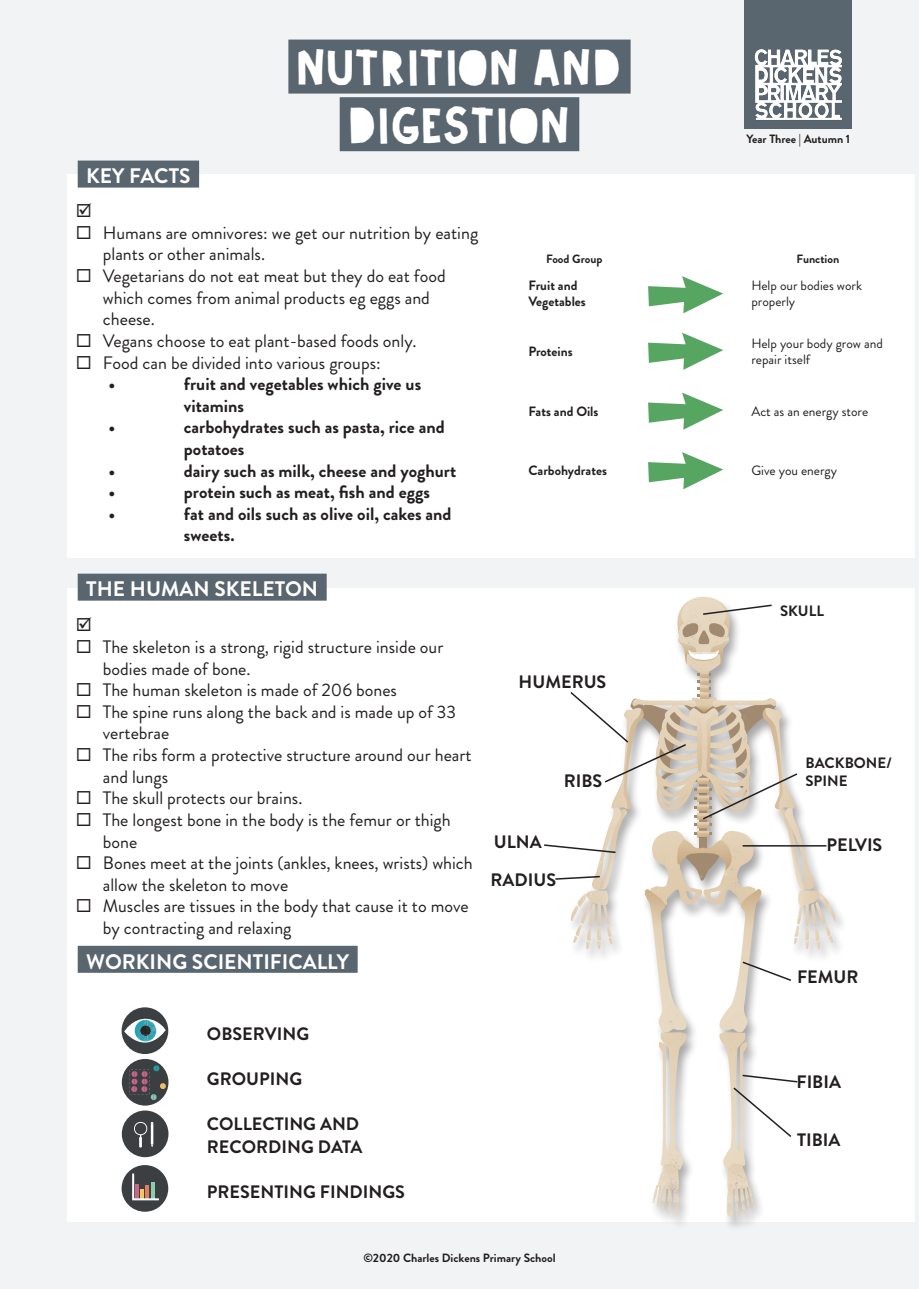
<style>
.page{position:relative;width:919px;height:1289px;background:#fff}
.page>*{position:absolute;margin:0;border:0;box-sizing:border-box;transform-origin:0 0}
.t1{font:48px "Paperland";color:#fff}
.t2{font:700 21px "Brandon Grotesque";color:#fff}
.t3{font:18px/21.6px "Brandon Grotesque";color:#231f20}
.t4{font:700 18px/21.6px "Brandon Grotesque";color:#231f20}
.t5{font:700 15px "Brandon Grotesque";color:#231f20}
.t6{font:13.5px/16.2px "Brandon Grotesque";color:#231f20}
.t7{font:700 13.5px/16.2px "Brandon Grotesque";color:#231f20}
.t8{font:700 12px "Brandon Grotesque";color:#231f20}
</style>
<div class="page">
<div style="left:0;top:0;width:918px;height:1288px;background:#f2f3f4"></div>
<div style="left:288px;top:40px;width:342px;height:54px;background:#59666f"></div>
<div style="left:339px;top:97px;width:240px;height:54px;background:#59666f"></div>
<div style="left:744px;top:0;width:108px;height:129px;background:#59666f"></div>
<img style="left:754px;top:49px;width:88px;height:71px">
<div style="left:67px;top:174px;width:847px;height:384px;background:#fff"></div>
<div style="left:78px;top:160px;width:121px;height:27px;background:#59666f"></div>
<svg style="left:648px;top:276px;width:75px;height:37px"></svg>
<svg style="left:648px;top:333px;width:75px;height:37px"></svg>
<svg style="left:648px;top:392px;width:75px;height:37px"></svg>
<svg style="left:648px;top:452px;width:75px;height:37px"></svg>
<div style="left:67px;top:588px;width:847px;height:634px;background:#fff"></div>
<div style="left:567px;top:597px;width:280px;height:635px;background:#231f20;opacity:.4"></div>
<div style="left:78px;top:573px;width:248px;height:27px;background:#59666f"></div>
<svg style="left:544px;top:596px;width:291px;height:621px"></svg>
<div style="left:78px;top:945px;width:279px;height:27px;background:#59666f"></div>
<svg style="left:122px;top:1008px;width:44px;height:45px"></svg>
<div style="left:122px;top:1058px;width:46px;height:47px;background:#3b3f41;border-radius:50%"></div>
<svg style="left:129px;top:1065px;width:37px;height:35px"></svg>
<div style="left:122px;top:1110px;width:46px;height:47px;background:#3b3f41;border-radius:50%"></div>
<svg style="left:134px;top:1122px;width:19px;height:25px"></svg>
<div style="left:122px;top:1164px;width:46px;height:47px;background:#3b3f41;border-radius:50%"></div>
<svg style="left:132px;top:1171px;width:29px;height:30px"></svg>
<p class="t2" style="left:86px;top:161px;width:106px">KEY FACTS</p>
<p class="t1" style="left:297px;top:34px;width:327px">NUTRITION AND</p>
<p class="t1" style="left:348px;top:92px;width:224px">DIGESTION</p>
<p class="t8" style="left:746px;top:130px;width:105px">Year Three | Autumn 1</p>
<p class="t3" style="left:103px;top:222px;width:377px">Humans are omnivores: we get our nutrition by eating plants or other animals.</p>
<p class="t3" style="left:103px;top:265px;width:344px">Vegetarians do not eat meat but they do eat food which comes from animal products eg eggs and cheese.</p>
<p class="t3" style="left:103px;top:330px;width:315px">Vegans choose to eat plant-based foods only.</p>
<p class="t3" style="left:103px;top:352px;width:279px">Food can be divided into various groups:</p>
<p class="t4" style="left:108px;top:373px;width:9px">•</p>
<p class="t4" style="left:184px;top:373px;width:239px">fruit and vegetables which give us vitamins</p>
<p class="t4" style="left:108px;top:416px;width:9px">•</p>
<p class="t4" style="left:184px;top:416px;width:262px">carbohydrates such as pasta, rice and potatoes</p>
<p class="t4" style="left:108px;top:460px;width:9px">•</p>
<p class="t4" style="left:184px;top:460px;width:274px">dairy such as milk, cheese and yoghurt</p>
<p class="t4" style="left:108px;top:481px;width:9px">•</p>
<p class="t4" style="left:184px;top:481px;width:247px">protein such as meat, fish and eggs</p>
<p class="t4" style="left:108px;top:503px;width:9px">•</p>
<p class="t4" style="left:184px;top:503px;width:269px">fat and oils such as olive oil, cakes and sweets.</p>
<p class="t8" style="left:546px;top:250px;width:58px">Food Group</p>
<p class="t8" style="left:796px;top:250px;width:44px">Function</p>
<p class="t7" style="left:528px;top:277px;width:59px">Fruit and<br>Vegetables</p>
<p class="t7" style="left:528px;top:343px;width:46px">Proteins</p>
<p class="t7" style="left:528px;top:403px;width:71px">Fats and Oils</p>
<p class="t7" style="left:528px;top:463px;width:80px">Carbohydrates</p>
<p class="t6" style="left:751px;top:277px;width:112px">Help our bodies work properly</p>
<p class="t6" style="left:751px;top:335px;width:133px">Help your body grow and repair itself</p>
<p class="t6" style="left:751px;top:403px;width:118px">Act as an energy store</p>
<p class="t6" style="left:751px;top:463px;width:87px">Give you energy</p>
<p class="t2" style="left:86px;top:574px;width:233px">THE HUMAN SKELETON</p>
<p class="t3" style="left:103px;top:636px;width:342px">The skeleton is a strong, rigid structure inside our bodies made of bone.</p>
<p class="t3" style="left:103px;top:679px;width:295px">The human skeleton is made of 206 bones</p>
<p class="t3" style="left:103px;top:701px;width:354px">The spine runs along the back and is made up of 33 vertebrae</p>
<p class="t3" style="left:103px;top:744px;width:370px">The ribs form a protective structure around our heart and lungs</p>
<p class="t3" style="left:103px;top:787px;width:201px">The skull protects our brains.</p>
<p class="t3" style="left:103px;top:809px;width:349px">The longest bone in the body is the femur or thigh bone</p>
<p class="t3" style="left:103px;top:852px;width:371px">Bones meet at the joints (ankles, knees, wrists) which allow the skeleton to move</p>
<p class="t3" style="left:103px;top:895px;width:367px">Muscles are tissues in the body that cause it to move by contracting and relaxing</p>
<p class="t2" style="left:86px;top:946px;width:264px">WORKING SCIENTIFICALLY</p>
<p class="t4" style="left:518px;top:671px;width:89px">HUMERUS</p>
<p class="t4" style="left:564px;top:769px;width:40px">RIBS</p>
<p class="t4" style="left:493px;top:830px;width:49px">ULNA</p>
<p class="t4" style="left:490px;top:869px;width:67px">RADIUS</p>
<p class="t5" style="left:780px;top:600px;width:45px">SKULL</p>
<p class="t5" style="left:805px;top:752px;width:88px">BACKBONE/</p>
<p class="t5" style="left:805px;top:770px;width:44px">SPINE</p>
<p class="t4" style="left:826px;top:834px;width:57px">PELVIS</p>
<p class="t4" style="left:797px;top:966px;width:63px">FEMUR</p>
<p class="t4" style="left:207px;top:1023px;width:104px">OBSERVING</p>
<p class="t4" style="left:207px;top:1068px;width:97px">GROUPING</p>
<p class="t4" style="left:207px;top:1113px;width:154px">COLLECTING AND</p>
<p class="t4" style="left:207px;top:1135px;width:157px">RECORDING DATA</p>
<p class="t4" style="left:207px;top:1180px;width:199px">PRESENTING FINDINGS</p>
<p class="t4" style="left:796px;top:1071px;width:46px">FIBIA</p>
<p class="t4" style="left:797px;top:1129px;width:45px">TIBIA</p>
<p class="t8" style="left:363px;top:1249px;width:194px">©2020 Charles Dickens Primary School</p>
</div>
